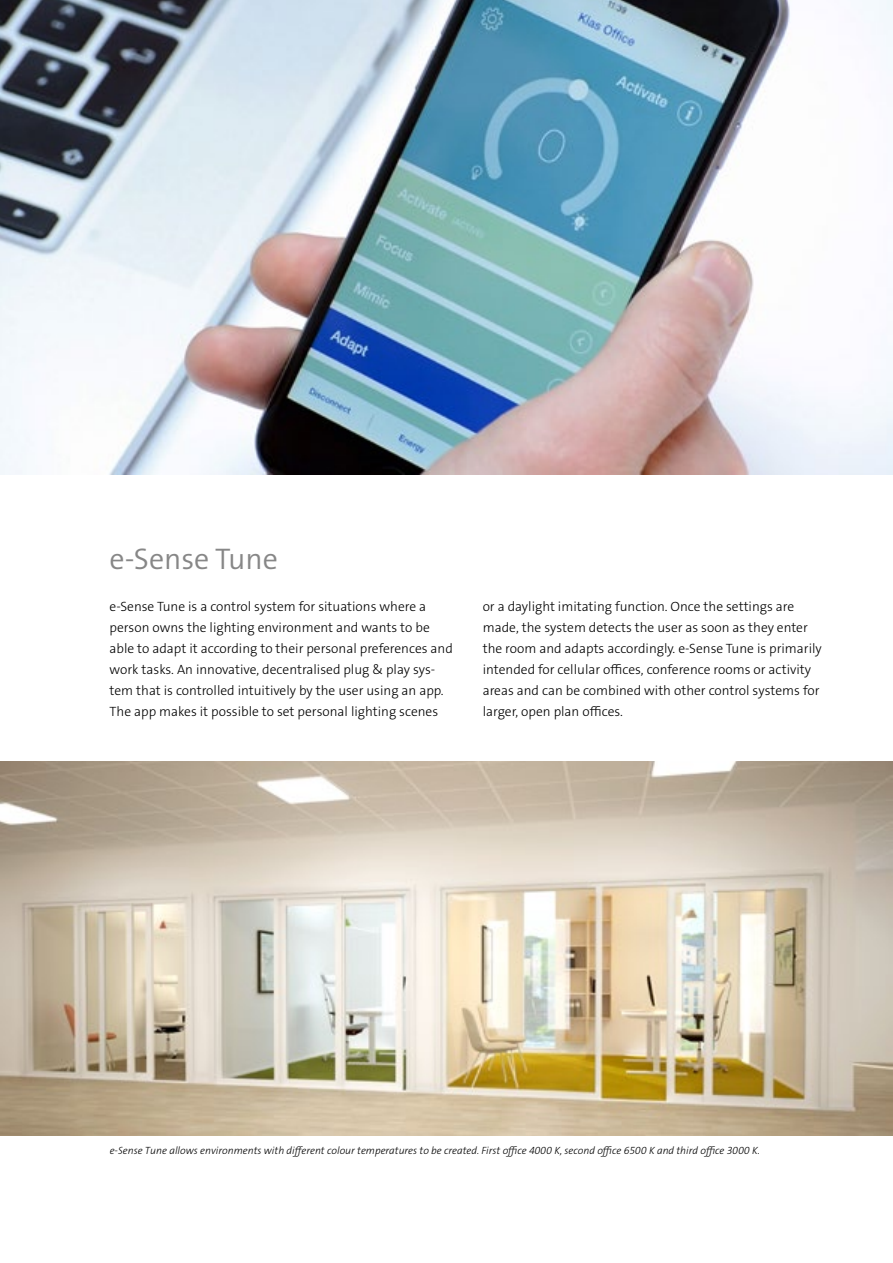
<style>
.page{position:relative;width:893px;height:1263px;background:#fff}
.page>*{position:absolute;margin:0;border:0;box-sizing:border-box;transform-origin:0 0}
.t1{font:30px "Fagerhult The Sans LT4";color:#878787}
.t2{font:13.5px/21px "Fagerhult The Sans LT3";color:#000}
.t3{font:italic 10.5px "Fagerhult The Sans LT3";color:#000}
</style>
<div class="page">
<img style="left:0;top:761px;width:893px;height:374px">
<img style="left:0;top:0;width:892px;height:475px">
<h1 class="t1" style="left:110px;top:539px;width:170px">e-Sense Tune</h1>
<p class="t2" style="left:110px;top:596px;width:345px">e-Sense Tune is a control system for situations where a person owns the lighting environment and wants to be able to adapt it according to their personal preferences and work tasks. An innovative, decentralised plug &amp; play sys&shy;tem that is controlled intuitively by the user using an app.<br>The app makes it possible to set personal lighting scenes</p>
<p class="t2" style="left:483px;top:596px;width:341px">or a daylight imitating function. Once the settings are made, the system detects the user as soon as they enter the room and adapts accordingly. e-Sense Tune is primarily intended for cellular offices, conference rooms or activity areas and can be combined with other control systems for larger, open plan offices.</p>
<p class="t3" style="left:110px;top:1143px;width:652px">e-Sense Tune allows environments with different colour temperatures to be created. First office 4000 K, second office 6500 K and third office 3000 K.</p>
</div>
